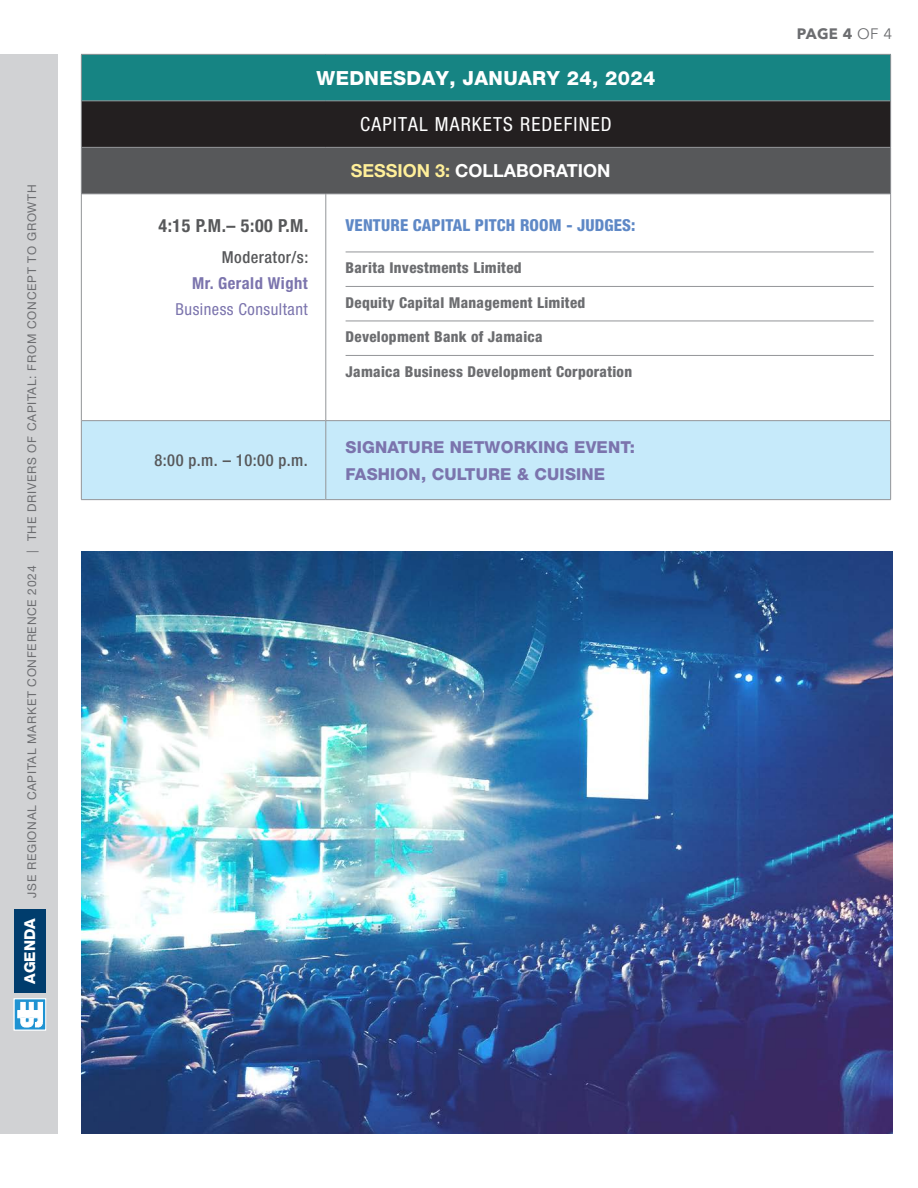
<style>
.page{position:relative;width:918px;height:1188px;background:#fff}
.page>*{position:absolute;margin:0;border:0;box-sizing:border-box;transform-origin:0 0}
.t1{font:800 19.5px "Helvetica Neue LT Std";letter-spacing:.02em;color:#fff}
.t2{font:condensed 19.5px "Helvetica Neue LT Std";letter-spacing:.06em;color:#fff}
.ENTERTAINMENT{font:700 18px "Helvetica Neue LT Std";color:#fff}
.TIME{font:700 condensed 18px "Helvetica Neue LT Std";color:#57585a}
.ENTERTAINMENT-2{font:800 16.5px "Helvetica Neue LT Std";letter-spacing:.01em;color:#7b74ad}
.TITLE_HEADER{font:800 condensed 16.5px "Helvetica Neue LT Std";letter-spacing:.01em;color:#5e88c6}
.Moderator{font:500 condensed 16.5px "Helvetica Neue LT Std";letter-spacing:.03em;color:#57585a}
.MOD_-_Titles{font:condensed 16.5px "Helvetica Neue LT Std";letter-spacing:.03em;color:#7b74ad}
.MODERATOR-_BLD_-_names{font:700 condensed 16.5px "Helvetica Neue LT Std";letter-spacing:.03em;color:#7b74ad}
.Body_Bold{font:800 condensed 15px "Helvetica Neue LT Std";letter-spacing:.02em;color:#6c6d70}
.t3{font:700 15px "Avenir Next LT Pro";color:#6c6d70}
.t4{font:800 15px "Helvetica Neue LT Std";color:#fff}
.t5{font:12px "Helvetica Neue LT Std";letter-spacing:.06em;color:#6c6d70}
.s1{color:#ffef99}
.s2{font-weight:400}
</style>
<div class="page">
<div style="left:0;top:54px;width:58px;height:1080px;background:#d1d2d4"></div>
<svg style="left:14px;top:999px;width:32px;height:31px"></svg>
<svg style="left:17px;top:1002px;width:26px;height:27px"></svg>
<div style="left:14px;top:909px;width:32px;height:84px;background:#003d6d"></div>
<div style="left:81px;top:54px;width:810px;height:47px;background:#168483"></div>
<div style="left:81px;top:101px;width:810px;height:46px;background:#231f20"></div>
<div style="left:81px;top:147px;width:810px;height:47px;background:#57585a"></div>
<div style="left:82px;top:421px;width:808px;height:78px;background:#c6eafa"></div>
<hr style="left:81px;top:54px;width:245px;height:1px;background:#939598">
<hr style="left:81px;top:55px;width:1px;height:46px;background:#939598">
<hr style="left:326px;top:54px;width:565px;height:1px;background:#939598">
<hr style="left:81px;top:101px;width:1px;height:46px;background:#939598">
<hr style="left:890px;top:55px;width:1px;height:46px;background:#939598">
<hr style="left:890px;top:101px;width:1px;height:46px;background:#939598">
<hr style="left:890px;top:148px;width:1px;height:46px;background:#939598">
<hr style="left:81px;top:194px;width:1px;height:227px;background:#939598">
<hr style="left:326px;top:194px;width:565px;height:1px;background:#939598">
<hr style="left:326px;top:194px;width:1px;height:226px;background:#939598">
<hr style="left:890px;top:194px;width:1px;height:226px;background:#939598">
<hr style="left:81px;top:421px;width:1px;height:78px;background:#939598">
<hr style="left:326px;top:420px;width:565px;height:1px;background:#939598">
<hr style="left:326px;top:421px;width:1px;height:78px;background:#939598">
<hr style="left:890px;top:421px;width:1px;height:78px;background:#939598">
<hr style="left:326px;top:499px;width:565px;height:1px;background:#939598">
<hr style="left:81px;top:148px;width:1px;height:46px;background:#939598">
<hr style="left:82px;top:420px;width:244px;height:1px;background:#939598">
<hr style="left:81px;top:499px;width:245px;height:1px;background:#939598">
<hr style="left:82px;top:101px;width:244px;height:1px;background:#939598">
<hr style="left:326px;top:101px;width:564px;height:1px;background:#939598">
<hr style="left:81px;top:147px;width:245px;height:1px;background:#939598">
<hr style="left:326px;top:147px;width:565px;height:1px;background:#939598">
<hr style="left:81px;top:194px;width:245px;height:1px;background:#939598">
<hr style="left:346px;top:252px;width:528px;height:1px;background:#939598">
<hr style="left:346px;top:286px;width:528px;height:1px;background:#939598">
<hr style="left:346px;top:321px;width:528px;height:1px;background:#939598">
<hr style="left:346px;top:355px;width:528px;height:1px;background:#939598">
<img style="left:81px;top:551px;width:811px;height:583px">
<p class="t5" style="left:25px;top:541px;width:358px;rotate:-90deg">THE DRIVERS OF CAPITAL: FROM CONCEPT TO GROWTH</p>
<p class="t5" style="left:25px;top:553px;width:4px;rotate:-90deg">|</p>
<p class="t5" style="left:25px;top:898px;width:334px;rotate:-90deg">JSE REGIONAL CAPITAL MARKET CONFERENCE 2024</p>
<p class="t4" style="left:21px;top:984px;width:67px;rotate:-90deg">AGENDA</p>
<p class="t1" style="left:317px;top:66px;width:340px">WEDNESDAY, JANUARY 24, 2024</p>
<p class="t2" style="left:360px;top:113px;width:253px">CAPITAL MARKETS REDEFINED</p>
<p class="ENTERTAINMENT" style="left:351px;top:159px;width:261px"><span class="s1">SESSION 3:</span> COLLABORATION</p>
<p class="TIME" style="left:159px;top:215px;width:151px">4:15 M. P .– 5:00 M. P .</p>
<p class="Moderator" style="left:222px;top:247px;width:88px">Moderator :s/</p>
<p class="MODERATOR-_BLD_-_names" style="left:192px;top:274px;width:117px">Mr. Gerald Wight</p>
<p class="MOD_-_Titles" style="left:175px;top:300px;width:134px">Business Consultant</p>
<p class="TITLE_HEADER" style="left:346px;top:215px;width:291px">VENTURE CAPITAL PITCH ROOM - JUDGES:</p>
<p class="Body_Bold" style="left:346px;top:259px;width:178px">Barita Investments Limited</p>
<p class="Body_Bold" style="left:346px;top:293px;width:241px">Dequity Capital Management Limited</p>
<p class="Body_Bold" style="left:346px;top:328px;width:199px">Development Bank of Jamaica</p>
<p class="Body_Bold" style="left:346px;top:362px;width:288px">Jamaica Business Development Corporation</p>
<p class="Moderator" style="left:154px;top:450px;width:155px">8:00 m.p . – 10:00 m.p .</p>
<p class="ENTERTAINMENT-2" style="left:346px;top:437px;width:291px">SIGNATURE NETWORKING EVENT:</p>
<p class="ENTERTAINMENT-2" style="left:346px;top:464px;width:261px">FASHION, CULTURE &amp; CUISINE</p>
<p class="t3" style="left:797px;top:24px;width:97px">PAGE 4 <span class="s2">OF 4</span></p>
</div>
